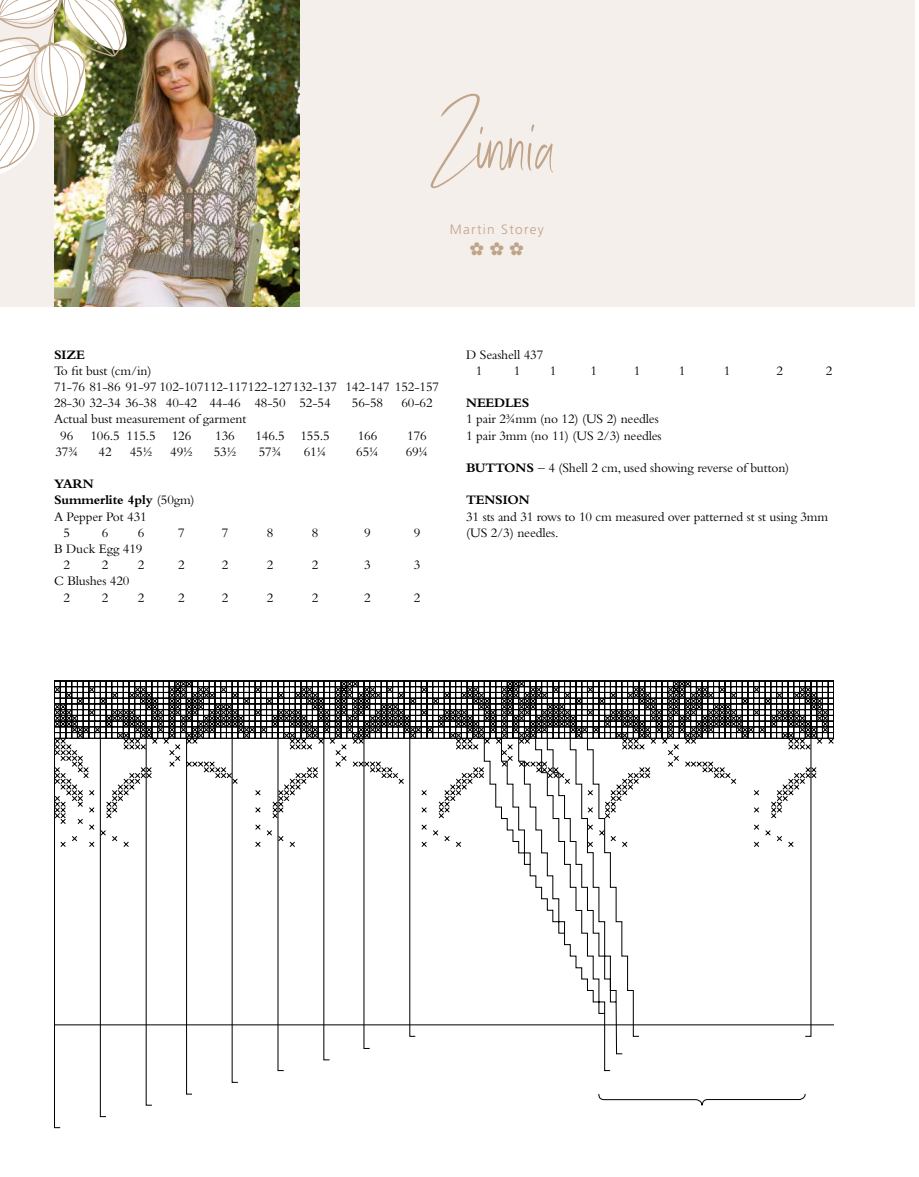
<style>
.page{position:relative;width:919px;height:1177px;background:#fff}
.page>*{position:absolute;margin:0;border:0;box-sizing:border-box;transform-origin:0 0}
.t1{font:90px "Stay Classy SLDT";color:#c0a489}
.t2{font:13.5px/16.2px "Bembo Std";letter-spacing:-.01em;color:#000}
.t3{font:700 13.5px "Bembo Std";letter-spacing:-.01em;color:#000}
.t4{font:300 13.5px "Frutiger LT Std";letter-spacing:.1em;color:#c0a489}
.s1{font-weight:400}
.s2{font-weight:700}
</style>
<div class="page">
<div style="left:0;top:0;width:914px;height:307px;background:#f5efeb"></div>
<img style="left:54px;top:0;width:246px;height:307px">
<img style="left:0;top:0;width:127px;height:174px">
<svg style="left:54px;top:680px;width:780px;height:449px"></svg>
<h1 class="t1" style="left:437px;top:85px;width:120px">Zinnia</h1>
<p class="t4" style="left:450px;top:222px;width:95px">Martin Storey</p>
<p class="t3" style="left:54px;top:347px;width:32px">SIZE</p>
<p class="t2" style="left:54px;top:362px;width:387px">To fit bust (cm/in)<br>71-76 81-86 91-97 102-107112-117122-127132-137 142-147 152-157<br>28-30 32-34 36-38 40-42 44-46 48-50 52-54</p>
<p class="t2" style="left:352px;top:395px;width:33px">56-58</p>
<p class="t2" style="left:401px;top:395px;width:33px">60-62</p>
<p class="t2" style="left:60px;top:411px;width:188px;text-indent:-6px">Actual bust measurement of garment<br>96</p>
<p class="t2" style="left:90px;top:427px;width:103px">106.5 115.5 126</p>
<p class="t2" style="left:215px;top:427px;width:21px">136</p>
<p class="t2" style="left:255px;top:427px;width:76px">146.5 155.5</p>
<p class="t2" style="left:358px;top:427px;width:21px">166</p>
<p class="t2" style="left:407px;top:427px;width:21px">176</p>
<p class="t2" style="left:56px;top:443px;width:24px">37¾</p>
<p class="t2" style="left:99px;top:443px;width:15px">42</p>
<p class="t2" style="left:130px;top:443px;width:24px">45½</p>
<p class="t2" style="left:170px;top:443px;width:24px">49½</p>
<p class="t2" style="left:214px;top:443px;width:24px">53½</p>
<p class="t2" style="left:259px;top:443px;width:24px">57¾</p>
<p class="t2" style="left:304px;top:443px;width:24px">61¼</p>
<p class="t2" style="left:356px;top:443px;width:24px">65¼</p>
<p class="t2" style="left:406px;top:443px;width:24px">69¼</p>
<p class="t3" style="left:54px;top:476px;width:41px">YARN</p>
<p class="t3" style="left:54px;top:493px;width:142px">Summerlite 4ply <span class="s1">(50gm)</span></p>
<p class="t2" style="left:54px;top:508px;width:94px">A Pepper Pot 431</p>
<p class="t2" style="left:64px;top:524px;width:8px">5</p>
<p class="t2" style="left:102px;top:524px;width:8px">6</p>
<p class="t2" style="left:138px;top:524px;width:8px">6</p>
<p class="t2" style="left:178px;top:524px;width:8px">7</p>
<p class="t2" style="left:222px;top:524px;width:8px">7</p>
<p class="t2" style="left:267px;top:524px;width:8px">8</p>
<p class="t2" style="left:312px;top:524px;width:8px">8</p>
<p class="t2" style="left:364px;top:524px;width:8px">9</p>
<p class="t2" style="left:414px;top:524px;width:8px">9</p>
<p class="t2" style="left:64px;top:540px;width:80px;text-indent:-10px">B Duck Egg 419<br>2</p>
<p class="t2" style="left:102px;top:557px;width:8px">2</p>
<p class="t2" style="left:138px;top:557px;width:8px">2</p>
<p class="t2" style="left:178px;top:557px;width:8px">2</p>
<p class="t2" style="left:222px;top:557px;width:8px">2</p>
<p class="t2" style="left:267px;top:557px;width:8px">2</p>
<p class="t2" style="left:312px;top:557px;width:8px">2</p>
<p class="t2" style="left:364px;top:557px;width:8px">3</p>
<p class="t2" style="left:414px;top:557px;width:8px">3</p>
<p class="t2" style="left:64px;top:573px;width:68px;text-indent:-10px">C Blushes 420<br>2</p>
<p class="t2" style="left:102px;top:589px;width:8px">2</p>
<p class="t2" style="left:138px;top:589px;width:8px">2</p>
<p class="t2" style="left:178px;top:589px;width:8px">2</p>
<p class="t2" style="left:222px;top:589px;width:8px">2</p>
<p class="t2" style="left:267px;top:589px;width:8px">2</p>
<p class="t2" style="left:312px;top:589px;width:8px">2</p>
<p class="t2" style="left:364px;top:589px;width:8px">2</p>
<p class="t2" style="left:414px;top:589px;width:8px">2</p>
<p class="t2" style="left:476px;top:346px;width:69px;text-indent:-10px">D Seashell 437<br>1</p>
<p class="t2" style="left:514px;top:362px;width:8px">1</p>
<p class="t2" style="left:550px;top:362px;width:8px">1</p>
<p class="t2" style="left:590px;top:362px;width:8px">1</p>
<p class="t2" style="left:634px;top:362px;width:8px">1</p>
<p class="t2" style="left:679px;top:362px;width:8px">1</p>
<p class="t2" style="left:724px;top:362px;width:8px">1</p>
<p class="t2" style="left:776px;top:362px;width:8px">2</p>
<p class="t2" style="left:826px;top:362px;width:8px">2</p>
<p class="t3" style="left:466px;top:395px;width:65px">NEEDLES</p>
<p class="t2" style="left:466px;top:411px;width:197px">1 pair 2¾mm (no 12) (US 2) needles<br>1 pair 3mm (no 11) (US 2/3) needles</p>
<p class="t2" style="left:466px;top:459px;width:325px"><span class="s2">BUTTONS</span> – 4 (Shell 2 cm, used showing reverse of button)</p>
<p class="t3" style="left:466px;top:493px;width:65px">TENSION</p>
<p class="t2" style="left:466px;top:508px;width:364px">31 sts and 31 rows to 10 cm measured over patterned st st using 3mm (US 2/3) needles.</p>
</div>
